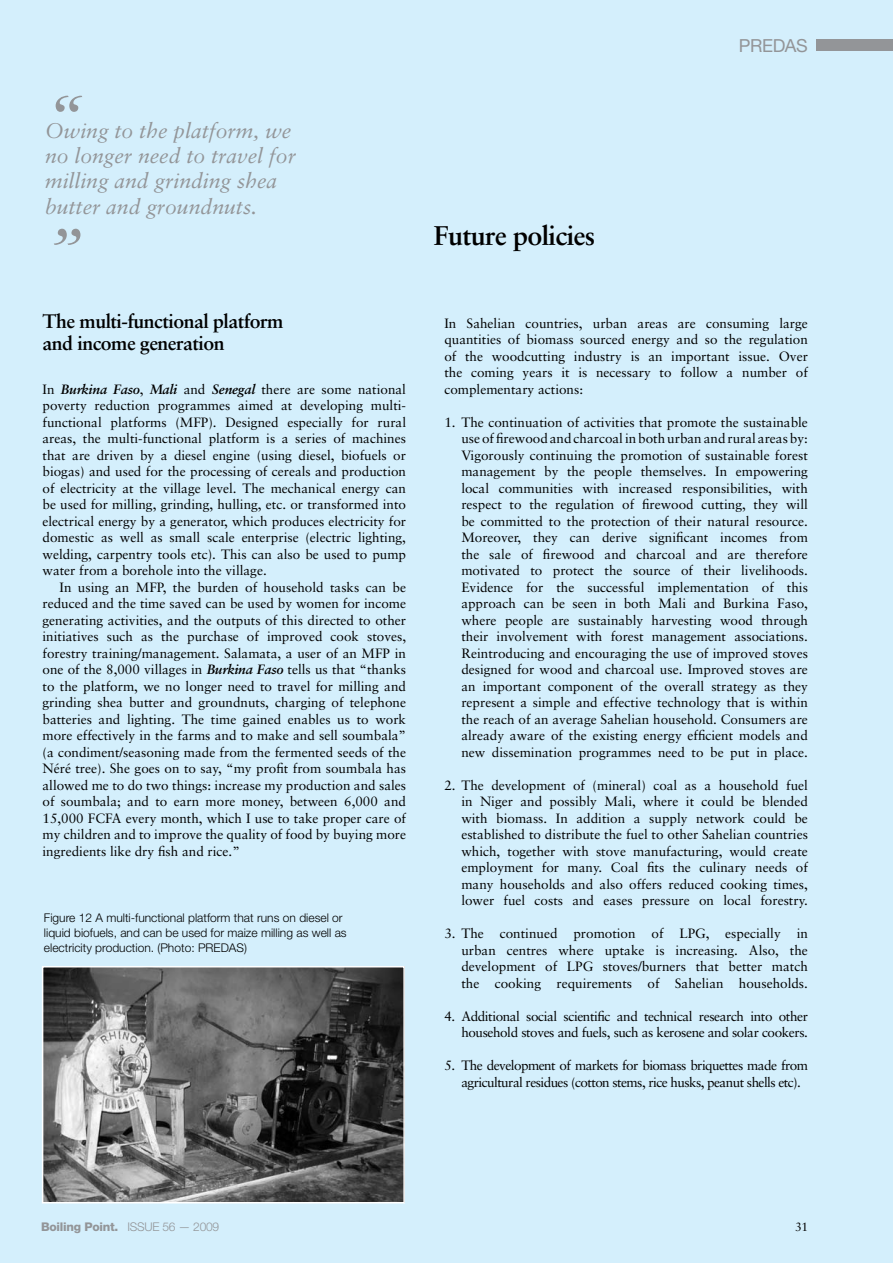
<style>
.page{position:relative;width:893px;height:1263px;background:#d4effc}
.page>*{position:absolute;margin:0;border:0;box-sizing:border-box;transform-origin:0 0}
.t1{font:italic 69.45px "Sabon";color:#939598}
.t2{font:700 27px "Sabon";letter-spacing:-.025em;color:#000}
.t3{font:italic 21.15px/25px "Sabon";color:#939598}
.t4{font:700 19.5px/22.5px "Sabon";letter-spacing:-.025em;color:#000}
.t5{font:18px "Helvetica Neue LT";letter-spacing:-.02em;color:#939598}
.t6{font:13.5px/16.5px "Sabon";color:#000;text-align:justify}
.t7{font:13.5px/16.5px "Sabon";letter-spacing:-.04em;color:#000}
.t8{font:13.5px/16.5px "Sabon";letter-spacing:-.03em;color:#000;text-align:right}
.t9{font:300 12px/15px "Helvetica Neue";color:#000}
.t10{font:800 12px "Helvetica Neue";letter-spacing:-.02em;color:#939598}
.t11{font:12px "Sabon";color:#000}
.s1{font-weight:700;font-style:italic}
.s2{font-weight:300}
</style>
<div class="page">
<div style="left:816px;top:39px;width:77px;height:12px;background:#939598"></div>
<img style="left:45px;top:969px;width:357px;height:231px">
<div style="left:42px;top:966px;width:363px;height:237px;border:2px solid #fff"></div>
<h1 class="t1" style="left:45px;top:80px;width:40px">“</h1>
<h3 class="t3" style="left:45px;top:118px;width:252px">Owing to the platform, we no longer need to travel for milling and grinding shea butter and groundnuts.</h3>
<h1 class="t1" style="left:45px;top:213px;width:40px">”</h1>
<h2 class="t2" style="left:434px;top:219px;width:163px">Future policies</h2>
<h3 class="t5" style="left:739px;top:34px;width:71px">PREDAS</h3>
<h3 class="t4" style="left:43px;top:309px;width:242px">The multi-functional platform and income generation</h3>
<p class="t6" style="left:43px;top:381px;width:365px">In <span class="s1">Burkina Faso</span>, <span class="s1">Mali</span> and <span class="s1">Senegal</span> there are some national poverty reduction programmes aimed at developing multi&shy;functional platforms (MFP). Designed especially for rural areas, the multi-functional platform is a series of machines that are driven by a diesel engine (using diesel, biofuels or biogas) and used for the processing of cereals and production of electricity at the village level. The mechanical energy can be used for milling, grinding, hulling, etc. or transformed into electrical energy by a generator, which produces electricity for domestic as well as small scale enterprise (electric lighting, welding, carpentry tools etc). This can also be used to pump water from a borehole into the village.</p>
<p class="t6" style="left:43px;top:579px;width:365px;text-indent:17px">In using an MFP, the burden of household tasks can be reduced and the time saved can be used by women for income generating activities, and the outputs of this directed to other initiatives such as the purchase of improved cook stoves, forestry training/management. Salamata, a user of an MFP in one of the 8,000 villages in <span class="s1">Burkina Faso</span> tells us that “thanks to the platform, we no longer need to travel for milling and grinding shea butter and groundnuts, charging of telephone batteries and lighting. The time gained enables us to work more effectively in the farms and to make and sell soumbala” (a condiment/seasoning made from the fermented seeds of the Néré tree). She goes on to say, “my profit from soumbala has allowed me to do two things: increase my production and sales of soumbala; and to earn more money, between 6,000 and 15,000 FCFA every month, which I use to take proper care of my children and to improve the quality of food by buying more ingredients like dry fish and rice.”</p>
<p class="t9" style="left:44px;top:910px;width:304px">Figure 12 A multi-functional platform that runs on diesel or liquid biofuels, and can be used for maize milling as well as electricity production. (Photo: PREDAS)</p>
<p class="t6" style="left:444px;top:315px;width:365px">In Sahelian countries, urban areas are consuming large quantities of biomass sourced energy and so the regulation of the woodcutting industry is an important issue. Over the coming years it is necessary to follow a number of complementary actions:</p>
<p class="t6" style="left:461px;top:414px;width:348px;text-indent:-17px">1. The continuation of activities that promote the sustainable use of firewood and charcoal in both urban and rural areas by:<br>Vigorously continuing the promotion of sustainable forest management by the people themselves. In empowering local communities with increased responsibilities, with respect to the regulation of firewood cutting, they will be committed to the protection of their natural resource.<br>Moreover, they can derive significant incomes from the sale of firewood and charcoal and are therefore motivated to protect the source of their livelihoods.<br>Evidence for the successful implementation of this approach can be seen in both Mali and Burkina Faso, where people are sustainably harvesting wood through their involvement with forest management associations.<br>Reintroducing and encouraging the use of improved stoves designed for wood and charcoal use. Improved stoves are an important component of the overall strategy as they represent a simple and effective technology that is within the reach of an average Sahelian household. Consumers are already aware of the existing energy efficient models and new dissemination programmes need to be put in place.</p>
<p class="t6" style="left:461px;top:777px;width:348px;text-indent:-17px">2. The development of (mineral) coal as a household fuel in Niger and possibly Mali, where it could be blended with biomass. In addition a supply network could be established to distribute the fuel to other Sahelian countries which, together with stove manufacturing, would create employment for many. Coal fits the culinary needs of many households and also offers reduced cooking times, lower fuel costs and eases pressure on local forestry.</p>
<p class="t6" style="left:461px;top:925px;width:348px;text-indent:-17px">3. The continued promotion of LPG, especially in urban centres where uptake is increasing. Also, the development of LPG stoves/burners that better match the cooking requirements of Sahelian households.</p>
<p class="t8" style="left:444px;top:1007px;width:365px">4. Additional social scientific and technical research into other household stoves and fuels, such as kerosene and solar cookers.</p>
<p class="t7" style="left:461px;top:1057px;width:348px;text-indent:-17px">5. The development of markets for biomass briquettes made from agricultural residues (cotton stems, rice husks, peanut shells etc).</p>
<p class="t10" style="left:41px;top:1219px;width:180px">Boiling Point. <span class="s2">issue 56 — 2009</span></p>
<p class="t11" style="left:795px;top:1219px;width:15px">31</p>
</div>
